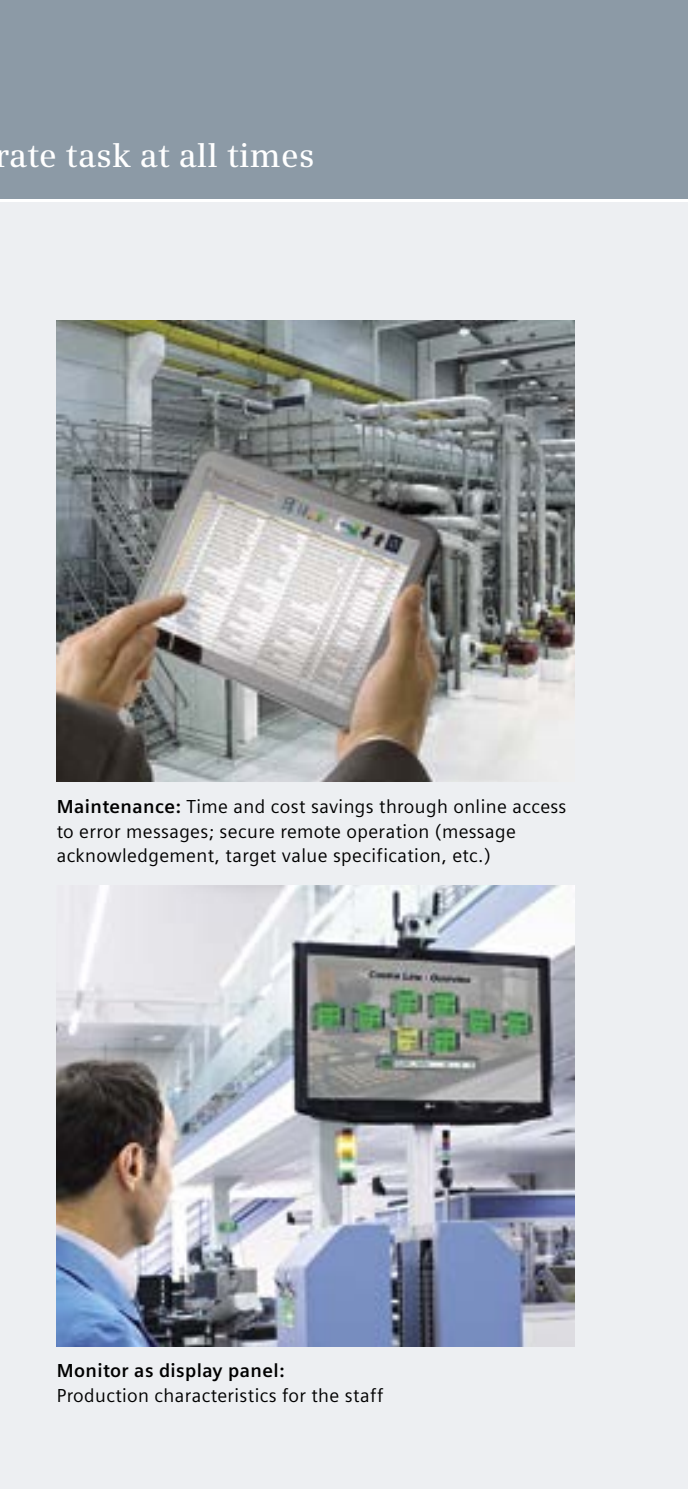
<style>
.page{position:relative;width:688px;height:1489px;background:#fff}
.page>*{position:absolute;margin:0;border:0;box-sizing:border-box;transform-origin:0 0}
.t1{font:600 32.5px "Siemens Serif";letter-spacing:.01em;color:#fff}
.t2{font:18.75px/24.8px "Siemens Sans Global";letter-spacing:.02em;color:#000}
.t3{font:700 18.75px "Siemens Sans Global";letter-spacing:.02em;color:#000}
.s1{font-weight:700}
</style>
<div class="page">
<div style="left:0;top:202px;width:687px;height:1286px;background:#edeff2"></div>
<div style="left:0;top:0;width:687px;height:198px;background:#8c9aa6"></div>
<img style="left:57px;top:321px;width:517px;height:460px">
<img style="left:57px;top:885px;width:517px;height:461px">
<h1 class="t1" style="left:-6px;top:137px;width:321px">rate task at all times</h1>
<p class="t2" style="left:57px;top:794px;width:511px"><span class="s1">Maintenance:</span> Time and cost savings through online access to error messages; secure remote operation (message acknowledgement, target value specification, etc.)</p>
<p class="t3" style="left:57px;top:1359px;width:229px">Monitor as display panel:</p>
<p class="t2" style="left:57px;top:1383px;width:328px">Production characteristics for the staff</p>
</div>
